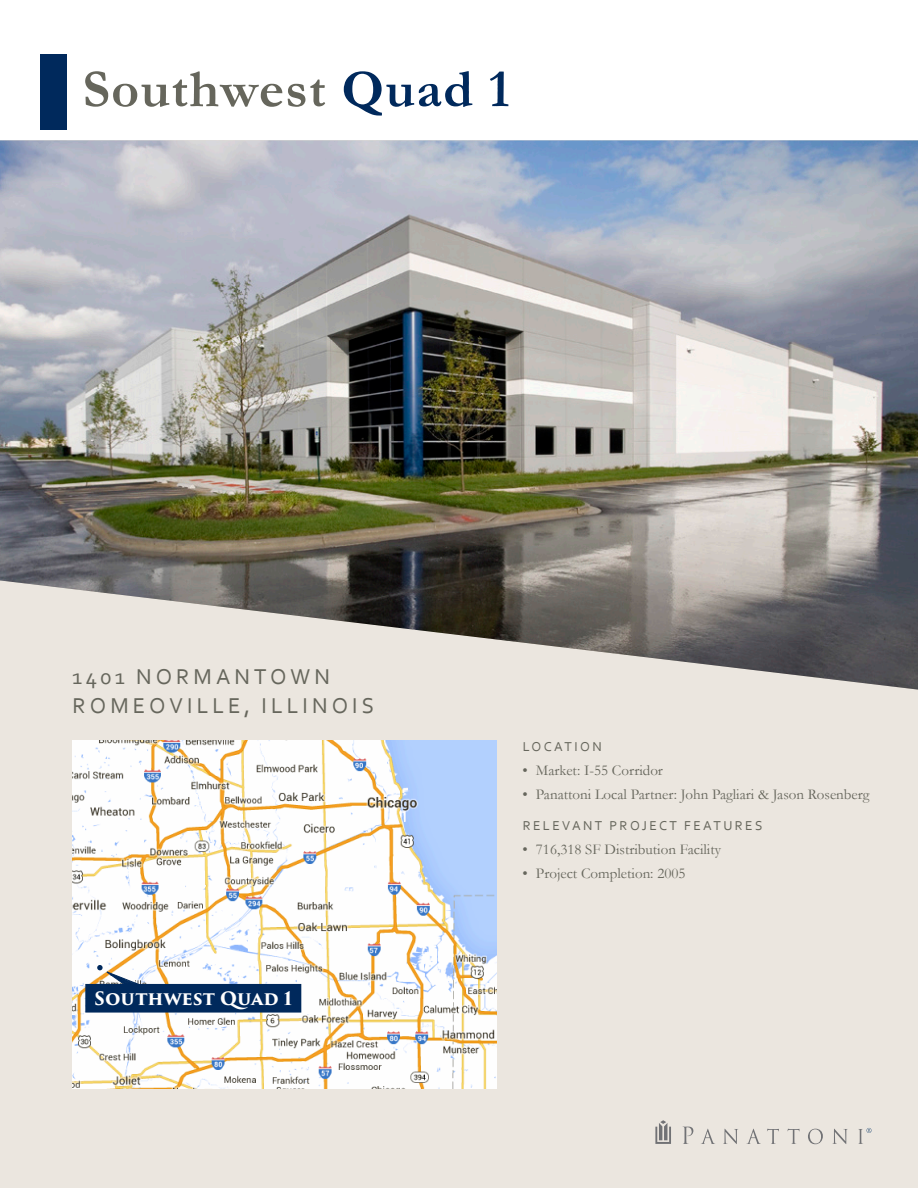
<style>
.page{position:relative;width:918px;height:1188px;background:#fff}
.page>*{position:absolute;margin:0;border:0;box-sizing:border-box;transform-origin:0 0}
.t1{font:700 54px "Garamond";letter-spacing:.02em;color:#66665c}
.t2{font:22.5px/28.5px "Corbel";letter-spacing:.18em;color:#66665c}
.t3{font:700 18px "Trajan Pro 3";color:#fff}
.t4{font:15px "Garamond";color:#66665c}
.t5{font:13.5px "Corbel";letter-spacing:.18em;color:#66665c}
.s1{color:#00295c}
</style>
<div class="page">
<div style="left:0;top:148px;width:918px;height:1040px;background:#ebe6df"></div>
<div style="left:40px;top:54px;width:28px;height:76px;background:#00295c"></div>
<img style="left:72px;top:741px;width:425px;height:348px">
<svg style="left:97px;top:965px;width:45px;height:19px"></svg>
<div style="left:86px;top:985px;width:215px;height:27px;background:#00295c"></div>
<div style="left:85px;top:984px;width:216px;height:29px;border:2px solid #00295c"></div>
<img style="left:0;top:140px;width:918px;height:550px">
<svg style="left:683px;top:1127px;width:10px;height:17px"></svg>
<svg style="left:701px;top:1129px;width:14px;height:15px"></svg>
<svg style="left:723px;top:1129px;width:15px;height:15px"></svg>
<svg style="left:746px;top:1129px;width:15px;height:15px"></svg>
<svg style="left:767px;top:1129px;width:12px;height:15px"></svg>
<svg style="left:787px;top:1129px;width:12px;height:15px"></svg>
<svg style="left:808px;top:1129px;width:15px;height:15px"></svg>
<svg style="left:832px;top:1129px;width:16px;height:15px"></svg>
<svg style="left:655px;top:1120px;width:16px;height:24px"></svg>
<svg style="left:858px;top:1128px;width:13px;height:16px"></svg>
<p class="t1" style="left:83px;top:53px;width:429px">Southwest <span class="s1">Quad 1</span></p>
<p class="t2" style="left:72px;top:662px;width:304px">1401 NORMANTOWN<br>ROMEOVILLE, ILLINOIS</p>
<p class="t3" style="left:94px;top:985px;width:199px">SOUTHWEST QUAD 1</p>
<p class="t5" style="left:523px;top:738px;width:81px">LOCATION</p>
<p class="t4" style="left:522px;top:760px;width:142px">• Market: I-55 Corridor</p>
<p class="t4" style="left:522px;top:784px;width:349px">• Panattoni Local Partner: John Pagliari &amp; Jason Rosenberg</p>
<p class="t5" style="left:523px;top:818px;width:241px">RELEVANT PROJECT FEATURES</p>
<p class="t4" style="left:522px;top:840px;width:200px">• 716,318 SF Distribution Facility</p>
<p class="t4" style="left:522px;top:864px;width:165px">• Project Completion: 2005</p>
</div>
